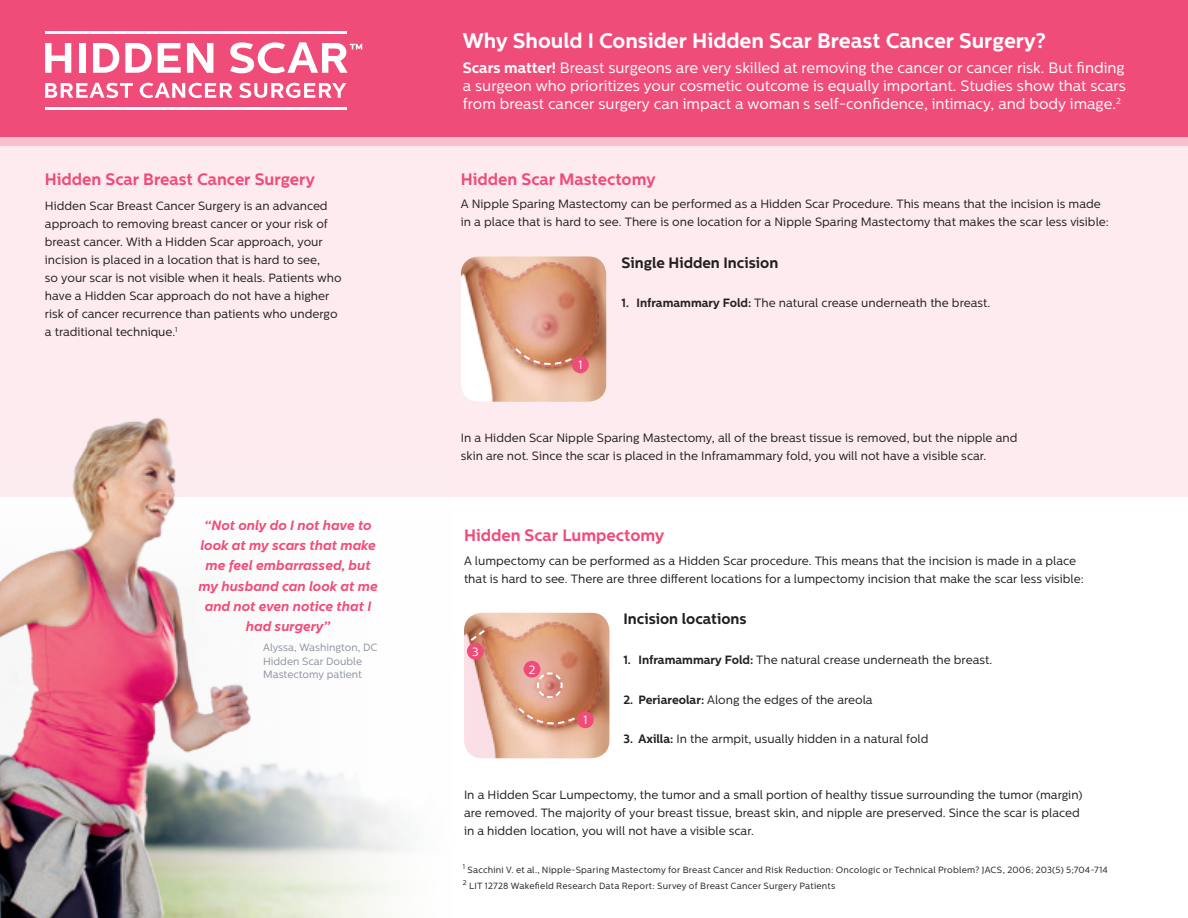
<style>
.page{position:relative;width:1188px;height:918px;background:#fff}
.page>*{position:absolute;margin:0;border:0;box-sizing:border-box;transform-origin:0 0}
.t1{font:700 21px "Centrale Sans";color:#fff}
.t2{font:700 16.5px "Centrale Sans";color:#f04c7a}
.t3{font:15px/18px "Centrale Sans";color:#fff;text-align:justify}
.t4{font:700 15px "Centrale Sans";color:#231f20}
.t5{font:italic 700 13.5px/20.2px "Centrale Sans";color:#f04c7a;text-align:center}
.t6{font:12px/18px "Centrale Sans";color:#231f20}
.t7{font:12px "Centrale Sans";color:#fff}
.t8{font:10.5px/13.5px "Centrale Sans";color:#8d94a0}
.t9{font:9px/15.8px "Centrale Sans";letter-spacing:.025em;color:#231f20}
.s1{font-weight:700}
</style>
<div class="page">
<div style="left:0;top:0;width:1187px;height:146px;background:#f04c7a"></div>
<div style="left:0;top:137px;width:1187px;height:9px;background:#f8c0cf"></div>
<div style="left:1px;top:146px;width:1187px;height:350px;background:#fdebef"></div>
<hr style="left:45px;top:108px;width:302px;height:2px;background:#fff">
<hr style="left:45px;top:31px;width:302px;height:2px;background:#fff">
<svg style="left:45px;top:43px;width:26px;height:30px"></svg>
<div style="left:79px;top:43px;width:6px;height:30px;background:#fff"></div>
<svg style="left:93px;top:43px;width:26px;height:30px"></svg>
<svg style="left:125px;top:43px;width:27px;height:30px"></svg>
<svg style="left:158px;top:43px;width:23px;height:30px"></svg>
<svg style="left:187px;top:43px;width:26px;height:30px"></svg>
<svg style="left:230px;top:42px;width:132px;height:31px"></svg>
<svg style="left:45px;top:83px;width:88px;height:15px"></svg>
<svg style="left:140px;top:83px;width:92px;height:15px"></svg>
<svg style="left:239px;top:83px;width:107px;height:15px"></svg>
<img style="left:0;top:392px;width:304px;height:526px">
<svg style="left:461px;top:256px;width:145px;height:146px;background:#ddac94"></svg>
<div style="left:572px;top:356px;width:17px;height:17px;background:#f04c7a;border-radius:50%"></div>
<img style="left:464px;top:613px;width:145px;height:145px">
<svg style="left:517px;top:706px;width:60px;height:28px;background:#d89d7e"></svg>
<svg style="left:536px;top:671px;width:28px;height:28px"></svg>
<svg style="left:468px;top:628px;width:19px;height:15px"></svg>
<div style="left:577px;top:711px;width:17px;height:17px;background:#f04c7a;border-radius:50%"></div>
<div style="left:524px;top:661px;width:16px;height:17px;background:#f04c7a;border-radius:50%"></div>
<div style="left:467px;top:643px;width:17px;height:17px;background:#f04c7a;border-radius:50%"></div>
<h4 class="t2" style="left:45px;top:172px;width:271px">Hidden Scar Breast Cancer Surgery</h4>
<p class="t6" style="left:45px;top:198px;width:298px">Hidden Scar Breast Cancer Surgery is an advanced approach to removing breast cancer or your risk of breast cancer. With a Hidden Scar approach, your incision is placed in a location that is hard to see,<br>so your scar is not visible when it heals. Patients who have a Hidden Scar approach do not have a higher risk of cancer recurrence than patients who undergo a traditional technique.<sup>1</sup></p>
<p class="t5" style="left:198px;top:516px;width:181px">“Not only do I not have to look at my scars that make me feel embarrassed, but my husband can look at me and not even notice that I had surgery”</p>
<p class="t8" style="left:263px;top:641px;width:116px">Alyssa, Washington, DC<br>Hidden Scar Double<br>Mastectomy patient</p>
<h3 class="t1" style="left:463px;top:32px;width:585px">Why Should I Consider Hidden Scar Breast Cancer Surgery?</h3>
<p class="t3" style="left:463px;top:59px;width:665px"><span class="s1">Scars matter!</span> Breast surgeons are very skilled at removing the cancer or cancer risk. But fnding a surgeon who prioritizes your cosmetic outcome is equally important. Studies show that scars from breast cancer surgery can impact a woman s self-confdence, intimacy, and body image.<sup>2</sup></p>
<h4 class="t2" style="left:461px;top:172px;width:196px">Hidden Scar Mastectomy</h4>
<p class="t6" style="left:461px;top:195px;width:649px">A Nipple Sparing Mastectomy can be performed as a Hidden Scar Procedure. This means that the incision is made in a place that is hard to see. There is one location for a Nipple Sparing Mastectomy that makes the scar less visible:</p>
<p class="t7" style="left:578px;top:360px;width:5px">1</p>
<h5 class="t4" style="left:622px;top:256px;width:158px">Single Hidden Incision</h5>
<p class="t6" style="left:622px;top:295px;width:370px"><span class="s1">1. Inframammary Fold:</span> The natural crease underneath the breast.</p>
<p class="t6" style="left:461px;top:430px;width:558px">In a Hidden Scar Nipple Sparing Mastectomy, all of the breast tissue is removed, but the nipple and skin are not. Since the scar is placed in the Inframammary fold, you will not have a visible scar.</p>
<h4 class="t2" style="left:464px;top:529px;width:202px">Hidden Scar Lumpectomy</h4>
<p class="t6" style="left:464px;top:552px;width:621px">A lumpectomy can be performed as a Hidden Scar procedure. This means that the incision is made in a place that is hard to see. There are three diferent locations for a lumpectomy incision that make the scar less visible:</p>
<p class="t7" style="left:472px;top:647px;width:8px">3</p>
<p class="t7" style="left:529px;top:665px;width:8px">2</p>
<p class="t7" style="left:583px;top:715px;width:5px">1</p>
<h5 class="t4" style="left:624px;top:613px;width:125px">Incision locations</h5>
<p class="t6" style="left:624px;top:651px;width:370px"><span class="s1">1. Inframammary Fold:</span> The natural crease underneath the breast.</p>
<p class="t6" style="left:624px;top:691px;width:251px"><span class="s1">2. Periareolar:</span> Along the edges of the areola</p>
<p class="t6" style="left:624px;top:731px;width:306px"><span class="s1">3. Axilla:</span> In the armpit, usually hidden in a natural fold</p>
<p class="t6" style="left:464px;top:786px;width:620px">In a Hidden Scar Lumpectomy, the tumor and a small portion of healthy tissue surrounding the tumor (margin) are removed. The majority of your breast tissue, breast skin, and nipple are preserved. Since the scar is placed in a hidden location, you will not have a visible scar.</p>
<p class="t9" style="left:463px;top:863px;width:646px"><sup>1</sup> Sacchini V. et al., Nipple-Sparing Mastectomy for Breast Cancer and Risk Reduction: Oncologic or Technical Problem? JACS, 2006; 203(5) 5;704-714<br><sup>2</sup> LIT 12728 Wakefeld Research Data Report: Survey of Breast Cancer Surgery Patients</p>
</div>
